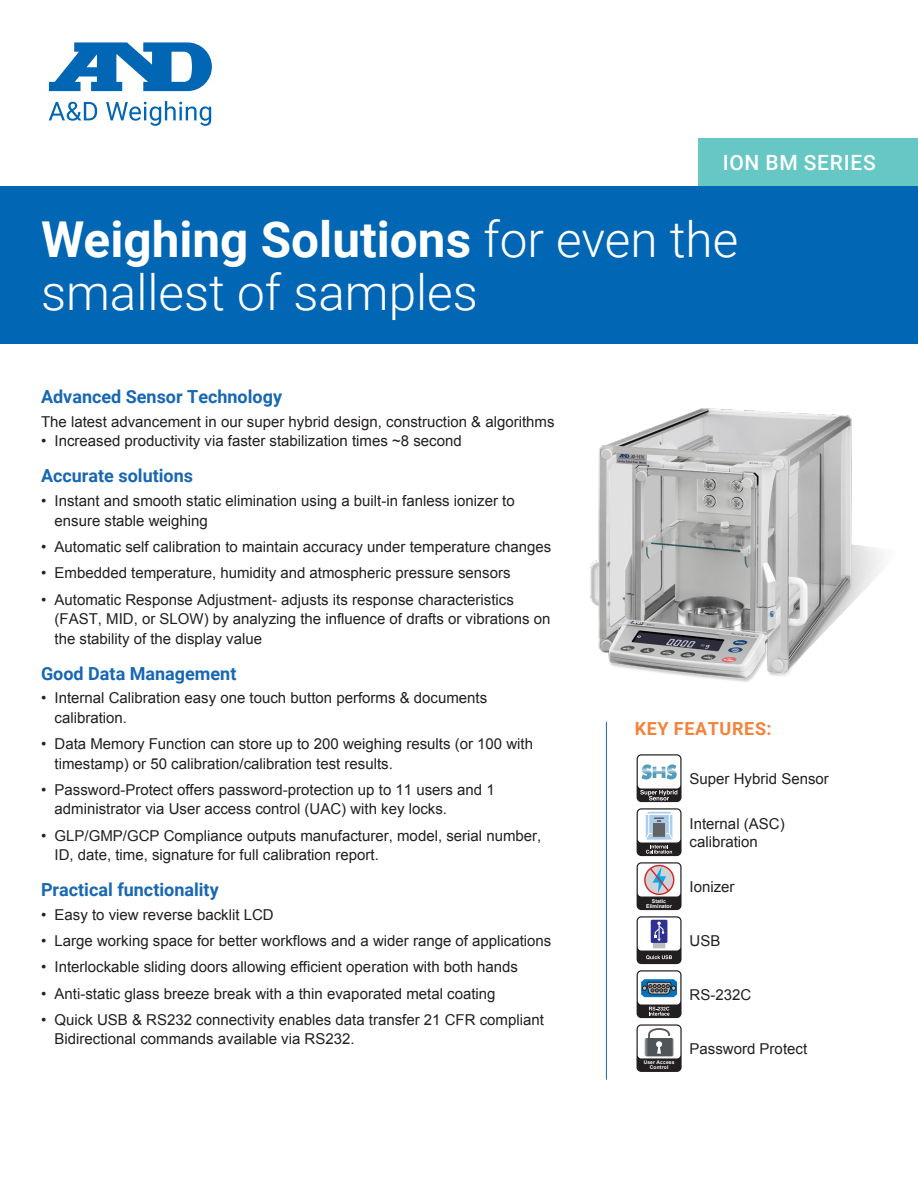
<style>
.page{position:relative;width:918px;height:1188px;background:#fff}
.page>*{position:absolute;margin:0;border:0;box-sizing:border-box;transform-origin:0 0}
.t1{font:300 49.5px/52.5px "Roboto";color:#fff}
.t2{font:500 21px "Roboto";letter-spacing:.035em;color:#fff}
.Subhead{font:700 18px "Roboto";color:#1867b3}
.t3{font:700 18px "Roboto";letter-spacing:.035em;color:#f4823b}
.Body{font:15px/19.5px "Arial";color:#231f20}
.Key_Feature-body{font:15px/18px "Arial";color:#231f20}
.t4{font:700 5.25px/5.4px "Arial";color:#fff;text-align:center}
.t5{font:700 5.1px/5.1px "Arial";letter-spacing:.025em;color:#fff;text-align:center}
.s1{font-weight:700}
</style>
<div class="page">
<svg style="left:49px;top:102px;width:48px;height:19px"></svg>
<svg style="left:106px;top:101px;width:105px;height:25px"></svg>
<svg style="left:49px;top:42px;width:163px;height:49px"></svg>
<div style="left:0;top:186px;width:918px;height:157px;background:#0166b3"></div>
<hr style="left:606px;top:722px;width:1px;height:358px;background:#1867b3">
<div style="left:638px;top:756px;width:42px;height:45px;background:#231f20;border-radius:4px"></div>
<div style="left:637px;top:754px;width:45px;height:48px;border:2px solid #231f20;border-radius:4px"></div>
<div style="left:638px;top:756px;width:42px;height:33px;background:#fff;border-radius:4px"></div>
<svg style="left:642px;top:764px;width:35px;height:15px"></svg>
<svg style="left:640px;top:790px;width:37px;height:11px"></svg>
<div style="left:638px;top:810px;width:42px;height:45px;background:#231f20;border-radius:4px"></div>
<div style="left:637px;top:808px;width:45px;height:48px;border:2px solid #231f20;border-radius:4px"></div>
<div style="left:638px;top:810px;width:42px;height:33px;background:#fff;border-radius:4px"></div>
<svg style="left:643px;top:812px;width:31px;height:42px"></svg>
<div style="left:638px;top:864px;width:42px;height:45px;background:#231f20;border-radius:4px"></div>
<div style="left:637px;top:862px;width:45px;height:48px;border:2px solid #231f20;border-radius:4px"></div>
<div style="left:638px;top:864px;width:42px;height:33px;background:#fff;border-radius:4px"></div>
<svg style="left:645px;top:866px;width:29px;height:28px"></svg>
<div style="left:644px;top:865px;width:30px;height:30px;border:1px solid #da2128;border-radius:50%"></div>
<svg style="left:649px;top:867px;width:21px;height:26px"></svg>
<div style="left:638px;top:918px;width:42px;height:45px;background:#231f20;border-radius:4px"></div>
<div style="left:637px;top:916px;width:45px;height:48px;border:2px solid #231f20;border-radius:4px"></div>
<div style="left:638px;top:918px;width:42px;height:33px;background:#fff;border-radius:4px"></div>
<svg style="left:646px;top:955px;width:26px;height:4px"></svg>
<div style="left:654px;top:938px;width:11px;height:10px;background:#bcbdc0"></div>
<div style="left:653px;top:937px;width:12px;height:11px;border:1px solid #bcbdc0"></div>
<div style="left:651px;top:920px;width:16px;height:23px;background:#2e3092"></div>
<svg style="left:654px;top:922px;width:10px;height:19px"></svg>
<div style="left:638px;top:972px;width:42px;height:45px;background:#231f20;border-radius:4px"></div>
<div style="left:637px;top:970px;width:45px;height:48px;border:2px solid #231f20;border-radius:4px"></div>
<div style="left:638px;top:972px;width:42px;height:33px;background:#fff;border-radius:4px"></div>
<svg style="left:649px;top:1007px;width:21px;height:9px"></svg>
<svg style="left:641px;top:979px;width:36px;height:18px"></svg>
<div style="left:638px;top:1026px;width:42px;height:45px;background:#231f20;border-radius:4px"></div>
<div style="left:637px;top:1024px;width:45px;height:48px;border:2px solid #231f20;border-radius:4px"></div>
<div style="left:638px;top:1026px;width:42px;height:32px;background:#fff;border-radius:4px"></div>
<svg style="left:645px;top:1028px;width:29px;height:28px"></svg>
<div style="left:699px;top:138px;width:219px;height:48px;background:#66c7c5"></div>
<img style="left:590px;top:408px;width:293px;height:274px">
<p class="t2" style="left:723px;top:147px;width:154px">ION BM SERIES</p>
<p class="t1" style="left:41px;top:212px;width:699px"><span class="s1">Weighing Solutions</span> for even the smallest of samples</p>
<p class="Subhead" style="left:41px;top:384px;width:243px">Advanced Sensor Technology</p>
<p class="Body" style="left:41px;top:412px;width:515px">The latest advancement in our super hybrid design, construction &amp; algorithms</p>
<p class="Body" style="left:41px;top:432px;width:422px">• Increased productivity via faster stabilization times ~8 second</p>
<p class="Subhead" style="left:41px;top:463px;width:154px">Accurate solutions</p>
<p class="Body" style="left:55px;top:491px;width:462px;text-indent:-14px">• Instant and smooth static elimination using a built-in fanless ionizer to ensure stable weighing</p>
<p class="Body" style="left:41px;top:537px;width:512px">• Automatic self calibration to maintain accuracy under temperature changes</p>
<p class="Body" style="left:41px;top:563px;width:471px">• Embedded temperature, humidity and atmospheric pressure sensors</p>
<p class="Body" style="left:55px;top:590px;width:498px;text-indent:-14px">• Automatic Response Adjustment- adjusts its response characteristics (FAST, MID, or SLOW) by analyzing the influence of drafts or vibrations on the stability of the display value</p>
<p class="Subhead" style="left:41px;top:661px;width:197px">Good Data Management</p>
<p class="Body" style="left:55px;top:688px;width:434px;text-indent:-14px">• Internal Calibration easy one touch button performs &amp; documents calibration.</p>
<p class="Body" style="left:55px;top:734px;width:480px;text-indent:-14px">• Data Memory Function can store up to 200 weighing results (or 100 with timestamp) or 50 calibration/calibration test results.</p>
<p class="Body" style="left:55px;top:780px;width:442px;text-indent:-14px">• Password-Protect offers password-protection up to 11 users and 1 administrator via User access control (UAC) with key locks.</p>
<p class="Body" style="left:55px;top:826px;width:488px;text-indent:-14px">• GLP/GMP/GCP Compliance outputs manufacturer, model, serial number,<br>ID, date, time, signature for full calibration report.</p>
<p class="Subhead" style="left:41px;top:877px;width:179px">Practical functionality</p>
<p class="Body" style="left:41px;top:905px;width:234px">• Easy to view reverse backlit LCD</p>
<p class="Body" style="left:41px;top:931px;width:512px">• Large working space for better workflows and a wider range of applications</p>
<p class="Body" style="left:41px;top:958px;width:479px">• Interlockable sliding doors allowing efficient operation with both hands</p>
<p class="Body" style="left:41px;top:984px;width:456px">• Anti-static glass breeze break with a thin evaporated metal coating</p>
<p class="Body" style="left:55px;top:1010px;width:491px;text-indent:-14px">• Quick USB &amp; RS232 connectivity enables data transfer 21 CFR compliant<br>Bidirectional commands available via RS232.</p>
<p class="t3" style="left:635px;top:716px;width:138px">KEY FEATURES:</p>
<p class="Key_Feature-body" style="left:690px;top:770px;width:141px">Super Hybrid Sensor</p>
<p class="Key_Feature-body" style="left:690px;top:815px;width:97px">Internal (ASC) calibration</p>
<p class="t4" style="left:646px;top:898px;width:27px">Static<br>Eliminator</p>
<p class="Key_Feature-body" style="left:690px;top:878px;width:47px">Ionizer</p>
<p class="Key_Feature-body" style="left:690px;top:932px;width:32px">USB</p>
<p class="Key_Feature-body" style="left:690px;top:986px;width:63px">RS-232C</p>
<p class="t5" style="left:644px;top:1060px;width:32px">User Access<br>Control</p>
<p class="Key_Feature-body" style="left:690px;top:1040px;width:119px">Password Protect</p>
</div>
